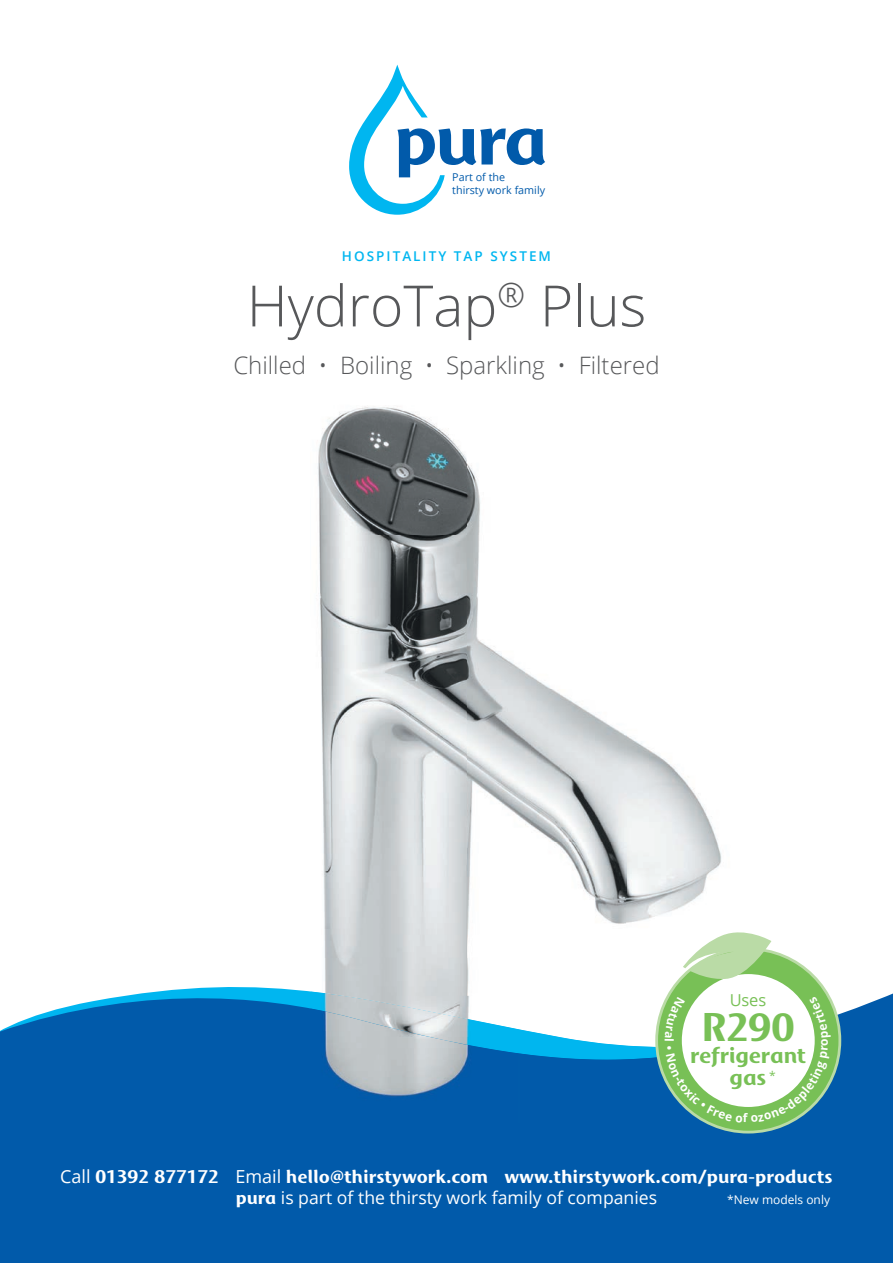
<style>
.page{position:relative;width:893px;height:1263px;background:#fff}
.page>*{position:absolute;margin:0;border:0;box-sizing:border-box;transform-origin:0 0}
.t1{font:300 57px "Open Sans";color:#57585a}
.t2{font:700 38.7px "Mosquito";color:#78c056}
.t3{font:300 24px "Open Sans";color:#57585a}
.t4{font:700 21.75px/22.5px "Mosquito";letter-spacing:-.005em;color:#78c056;text-align:center}
.t5{font:700 18px "Mosquito";color:#fff}
.t6{font:17.7px "Open Sans";color:#fff}
.t7{font:16.5px "Open Sans";color:#78c056}
.t8{font:600 13.5px "Open Sans";letter-spacing:.15em;color:#00b6f0}
.t9{font:12px "Open Sans";color:#fff}
.t10{font:12px "Open Sans";color:#78c257}
.t11{font:10.8px/12.9px "Open Sans";color:#015aaa}
.s1{font-family:"Open Sans";font-weight:400}
.s2{font-family:"Mosquito";font-weight:700}
</style>
<div class="page">
<div style="left:0;top:987px;width:893px;height:276px;background:#015aaa"></div>
<svg style="left:349px;top:65px;width:196px;height:150px"></svg>
<img style="left:310px;top:406px;width:316px;height:585px">
<img style="left:626px;top:735px;width:96px;height:256px">
<img style="left:310px;top:991px;width:348px;height:63px">
<img style="left:310px;top:1008px;width:211px;height:118px">
<div style="left:521px;top:1054px;width:137px;height:72px;background:#015aaa"></div>
<svg style="left:658px;top:926px;width:180px;height:205px"></svg>
<p class="t11" style="left:452px;top:170px;width:94px">Part of the<br>thirsty work family</p>
<p class="t8" style="left:342px;top:247px;width:211px">HOSPITALITY TAP SYSTEM</p>
<h1 class="t1" style="left:247px;top:267px;width:401px">HydroTap<sup>®</sup> Plus</h1>
<h3 class="t3" style="left:233px;top:349px;width:428px">Chilled • Boiling • Sparkling • Filtered</h3>
<p class="t7" style="left:730px;top:989px;width:38px">Uses</p>
<h2 class="t2" style="left:701px;top:1004px;width:95px">R290</h2>
<p class="t4" style="left:690px;top:1043px;width:118px">refrigerant gas</p>
<p class="t10" style="left:769px;top:1067px;width:8px">*</p>
<p class="t5" style="left:60px;top:1165px;width:774px"><span class="s1">Call</span> 01392 877172 <span class="s1">Email</span> hello@thirstywork.com www.thirstywork.com/pura-products</p>
<p class="t6" style="left:236px;top:1185px;width:423px"><span class="s2">pura</span> is part of the thirsty work family of companies</p>
<p class="t9" style="left:727px;top:1191px;width:104px">*New models only</p>
</div>
